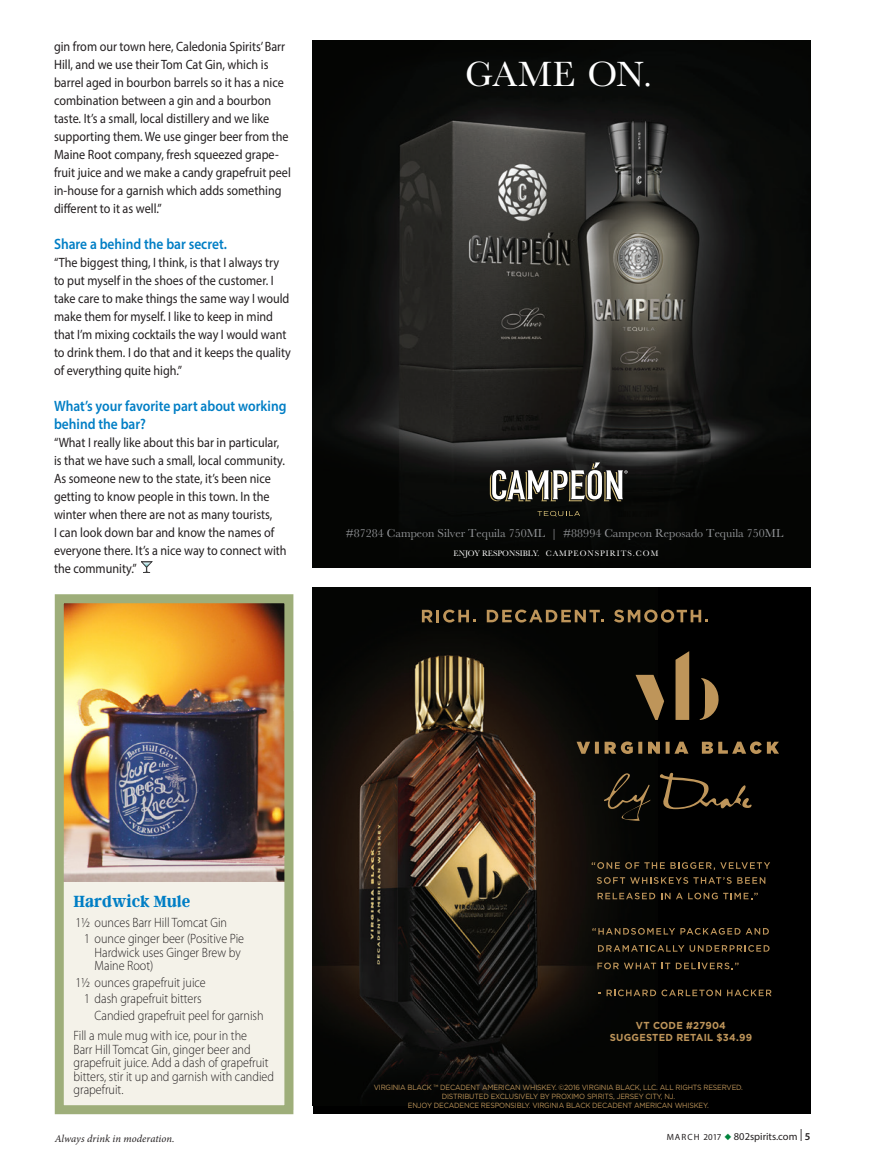
<style>
.page{position:relative;width:878px;height:1175px;background:#fff}
.page>*{position:absolute;margin:0;border:0;box-sizing:border-box;transform-origin:0 0}
.t1{font:36.45px "Baskerville";letter-spacing:-.005em;color:#fff}
.on_our_shelves_head{font:700 18px "Argent CF";color:#007ec5;scale:.9 1}
.subhead{font:600 15px/18px "Myriad Pro";color:#007ec5;scale:.9 1}
.body{font:13.5px/18px "Myriad Pro";color:#231f20;scale:.9 1}
.recipe_ingred{font:300 13.5px/13.5px "Myriad Pro";color:#231f20;scale:.9 1}
.t2{font:12px "Baskerville";color:#939598}
.t3{font:10.5px "Myriad Pro";color:#231f20}
.t4{font:italic 10.5px "Minion Pro";color:#231f20}
.t5{font:700 10.2px/12.1px "Gotham";letter-spacing:.025em;color:#be955a;text-align:center;scale:.95 1}
.t6{font:8.25px "Baskerville";letter-spacing:.12em;color:#fff}
.t7{font:7.5px/9px "Gotham";letter-spacing:-.025em;color:#be955a;text-align:center;scale:.94 1}
.s1{font-size:9px}
.s2{color:#00843d}
.s3{font-size:12px}
.s4{font-weight:600}
</style>
<div class="page">
<img style="left:313px;top:40px;width:497px;height:527px">
<svg style="left:537px;top:511px;width:43px;height:5px"></svg>
<svg style="left:490px;top:462px;width:137px;height:39px"></svg>
<div style="left:313px;top:587px;width:497px;height:527px;background:#000"></div>
<img style="left:313px;top:610px;width:344px;height:491px">
<svg style="left:576px;top:651px;width:203px;height:103px"></svg>
<svg style="left:604px;top:772px;width:147px;height:48px"></svg>
<svg style="left:591px;top:862px;width:73px;height:7px"></svg>
<svg style="left:670px;top:862px;width:100px;height:8px"></svg>
<svg style="left:597px;top:877px;width:134px;height:6px"></svg>
<svg style="left:737px;top:877px;width:28px;height:6px"></svg>
<svg style="left:597px;top:892px;width:58px;height:7px"></svg>
<svg style="left:661px;top:892px;width:9px;height:7px"></svg>
<svg style="left:676px;top:892px;width:6px;height:7px"></svg>
<svg style="left:688px;top:892px;width:29px;height:7px"></svg>
<svg style="left:723px;top:892px;width:34px;height:7px"></svg>
<svg style="left:592px;top:928px;width:176px;height:6px"></svg>
<svg style="left:598px;top:945px;width:171px;height:6px"></svg>
<svg style="left:597px;top:962px;width:141px;height:7px"></svg>
<svg style="left:598px;top:989px;width:123px;height:7px"></svg>
<svg style="left:727px;top:989px;width:44px;height:7px"></svg>
<svg style="left:422px;top:609px;width:54px;height:13px"></svg>
<svg style="left:486px;top:609px;width:118px;height:13px"></svg>
<svg style="left:614px;top:609px;width:94px;height:13px"></svg>
<div style="left:59px;top:711px;width:234px;height:399px;background:#f4f2e9"></div>
<img style="left:65px;top:604px;width:218px;height:277px">
<svg style="left:141px;top:561px;width:11px;height:12px"></svg>
<div style="left:55px;top:594px;width:238px;height:520px;border:9px solid #9eae7a"></div>
<p class="body" style="left:54px;top:37px;width:265px">gin from our town here, Caledonia Spirits’ Barr Hill, and we use their Tom Cat Gin, which is barrel aged in bourbon barrels so it has a nice combination between a gin and a bourbon taste. It’s a small, local distillery and we like supporting them. We use ginger beer from the Maine Root company, fresh squeezed grape&shy;fruit juice and we make a candy grapefruit peel in-house for a garnish which adds something different to it as well.”</p>
<p class="subhead" style="left:54px;top:234px;width:193px">Share a behind the bar secret.</p>
<p class="body" style="left:54px;top:253px;width:265px">“The biggest thing, I think, is that I always try to put myself in the shoes of the customer. I take care to make things the same way I would make them for myself. I like to keep in mind that I’m mixing cocktails the way I would want to drink them. I do that and it keeps the quality of everything quite high.”</p>
<p class="subhead" style="left:54px;top:396px;width:260px">What’s your favorite part about working behind the bar?</p>
<p class="body" style="left:54px;top:433px;width:260px">“What I really like about this bar in particular, is that we have such a small, local community.<br>As someone new to the state, it’s been nice getting to know people in this town. In the winter when there are not as many tourists,<br>I can look down bar and know the names of everyone there. It’s a nice way to connect with the community.”</p>
<p class="t1" style="left:465px;top:51px;width:188px">GAME ON.</p>
<p class="t2" style="left:346px;top:525px;width:439px">#87284 Campeon Silver Tequila 750ML | #88994 Campeon Reposado Tequila 750ML</p>
<p class="t6" style="left:453px;top:547px;width:206px">ENJOY RESPONSIBLY. CAMPEONSPIRITS.COM</p>
<p class="on_our_shelves_head" style="left:74px;top:891px;width:131px">Hardwick Mule</p>
<p class="recipe_ingred" style="left:75px;top:915px;width:170px">1½ ounces Barr Hill Tomcat Gin</p>
<p class="recipe_ingred" style="left:95px;top:932px;width:168px;text-indent:-10px">1 ounce ginger beer (Positive Pie<br>Hardwick uses Ginger Brew by<br>Maine Root)</p>
<p class="recipe_ingred" style="left:75px;top:975px;width:146px">1½ ounces grapefruit juice</p>
<p class="recipe_ingred" style="left:84px;top:992px;width:132px">1 dash grapefruit bitters</p>
<p class="recipe_ingred" style="left:95px;top:1008px;width:189px">Candied grapefruit peel for garnish</p>
<p class="recipe_ingred" style="left:74px;top:1028px;width:224px">Fill a mule mug with ice, pour in the<br>Barr Hill Tomcat Gin, ginger beer and grapefruit juice. Add a dash of grapefruit bitters, stir it up and garnish with candied grapefruit.</p>
<p class="t5" style="left:610px;top:1019px;width:151px">VT CODE #27904<br>SUGGESTED RETAIL $34.99</p>
<p class="t7" style="left:374px;top:1082px;width:394px">VIRGINIA BLACK ™ DECADENT AMERICAN WHISKEY. ©2016 VIRGINIA BLACK, LLC. ALL RIGHTS RESERVED.<br>DISTRIBUTED EXCLUSIVELY BY PROXIMO SPIRITS, JERSEY CITY, NJ.<br>ENJOY DECADENCE RESPONSIBLY. VIRGINIA BLACK DECADENT AMERICAN WHISKEY.</p>
<p class="t4" style="left:55px;top:1131px;width:121px">Always drink in moderation.</p>
<p class="t3" style="left:666px;top:1129px;width:145px"><span class="s1">M A R C H 2017</span> <span class="s2">◆</span> 802spirits.com <span class="s3">|</span> <span class="s4">5</span></p>
</div>
